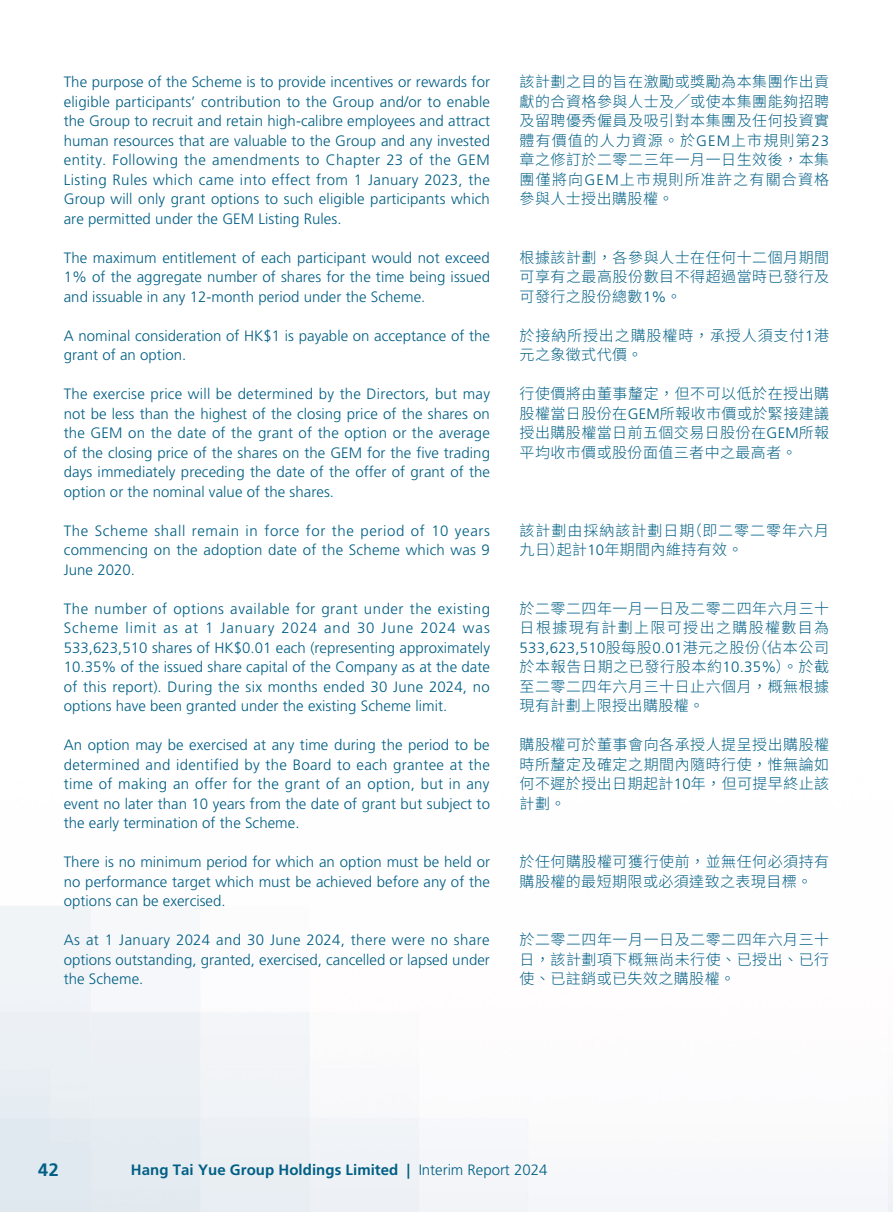
<style>
.page{position:relative;width:893px;height:1212px;background:#fff}
.page>*{position:absolute;margin:0;border:0;box-sizing:border-box;transform-origin:0 0}
.t1{font:700 18px "Frutiger LT Std";color:#005f85}
.t2{font:300 15px/19.5px "Frutiger LT Std";letter-spacing:.005em;color:#005f85;text-align:justify}
.t3{font:300 15px/19.5px "Source Han Sans TW";letter-spacing:.035em;color:#005f85;text-align:justify}
.t4{font:700 15px "Frutiger LT Std";letter-spacing:.005em;color:#005f85}
.t5{font:300 15px/19.5px "Source Han Sans TW";letter-spacing:.065em;color:#005f85}
.t6{font:300 15px/19.5px "Source Han Sans TW";letter-spacing:.06em;color:#005f85}
.s1{font-family:"Frutiger LT Std"}
.s2{font-family:"Source Han Sans TW"}
.s3{font-weight:300}
</style>
<div class="page">
<p class="t2" style="left:64px;top:72px;width:428px">The purpose of the Scheme is to provide incentives or rewards for eligible participants’ contribution to the Group and/or to enable the Group to recruit and retain high-calibre employees and attract human resources that are valuable to the Group and any invested entity. Following the amendments to Chapter 23 of the GEM Listing Rules which came into effect from 1 January 2023, the Group will only grant options to such eligible participants which are permitted under the GEM Listing Rules.</p>
<p class="t2" style="left:64px;top:248px;width:428px">The maximum entitlement of each participant would not exceed 1% of the aggregate number of shares for the time being issued and issuable in any 12-month period under the Scheme.</p>
<p class="t2" style="left:64px;top:326px;width:428px">A nominal consideration of HK$1 is payable on acceptance of the grant of an option.</p>
<p class="t2" style="left:64px;top:384px;width:428px">The exercise price will be determined by the Directors, but may not be less than the highest of the closing price of the shares on the GEM on the date of the grant of the option or the average of the closing price of the shares on the GEM for the five trading days immediately preceding the date of the offer of grant of the option or the nominal value of the shares.</p>
<p class="t2" style="left:64px;top:521px;width:428px">The Scheme shall remain in force for the period of 10 years commencing on the adoption date of the Scheme which was 9<br>June 2020.</p>
<p class="t2" style="left:64px;top:599px;width:428px">The number of options available for grant under the existing Scheme limit as at 1 January 2024 and 30 June 2024 was 533,623,510 shares of HK$0.01 each (representing approximately 10.35% of the issued share capital of the Company as at the date of this report). During the six months ended 30 June 2024, no options have been granted under the existing Scheme limit.</p>
<p class="t2" style="left:64px;top:735px;width:428px">An option may be exercised at any time during the period to be determined and identified by the Board to each grantee at the time of making an offer for the grant of an option, but in any event no later than 10 years from the date of grant but subject to the early termination of the Scheme.</p>
<p class="t2" style="left:64px;top:852px;width:428px">There is no minimum period for which an option must be held or no performance target which must be achieved before any of the options can be exercised.</p>
<p class="t2" style="left:64px;top:930px;width:428px">As at 1 January 2024 and 30 June 2024, there were no share options outstanding, granted, exercised, cancelled or lapsed under the Scheme.</p>
<p class="t3" style="left:520px;top:72px;width:311px">該計劃之目的旨在激勵或獎勵為本集團作出貢獻的合資格參與人士及╱或使本集團能夠招聘及留聘優秀僱員及吸引對本集團及任何投資實體有價值的人力資源。於<span class="s1">GEM</span>上市規則第<span class="s1">23</span>章之修訂於二零二三年一月一日生效後，本集團僅將向<span class="s1">GEM</span>上市規則所准許之有關合資格參與人士授出購股權。</p>
<p class="t3" style="left:520px;top:248px;width:311px">根據該計劃，各參與人士在任何十二個月期間可享有之最高股份數目不得超過當時已發行及可發行之股份總數<span class="s1">1%</span>。</p>
<p class="t6" style="left:520px;top:326px;width:311px">於接納所授出之購股權時，承授人須支付<span class="s1">1</span>港元之象徵式代價。</p>
<p class="t3" style="left:520px;top:384px;width:311px">行使價將由董事釐定，但不可以低於在授出購股權當日股份在<span class="s1">GEM</span>所報收市價或於緊接建議授出購股權當日前五個交易日股份在<span class="s1">GEM</span>所報平均收市價或股份面值三者中之最高者。</p>
<p class="t5" style="left:520px;top:521px;width:311px">該計劃由採納該計劃日期（即二零二零年六月九日）起計<span class="s1">10</span>年期間內維持有效。</p>
<p class="t3" style="left:520px;top:599px;width:311px">於二零二四年一月一日及二零二四年六月三十日根據現有計劃上限可授出之購股權數目為</p>
<p class="t2" style="left:520px;top:638px;width:311px">533,623,510<span class="s2">股每股</span>0.01<span class="s2">港元之股份（佔本公司</span></p>
<p class="t3" style="left:520px;top:657px;width:311px">於本報告日期之已發行股本約<span class="s1">10.35%</span>）。於截至二零二四年六月三十日止六個月，概無根據現有計劃上限授出購股權。</p>
<p class="t3" style="left:520px;top:735px;width:311px">購股權可於董事會向各承授人提呈授出購股權時所釐定及確定之期間內隨時行使，惟無論如何不遲於授出日期起計<span class="s1">10</span>年，但可提早終止該計劃。</p>
<p class="t3" style="left:520px;top:852px;width:311px">於任何購股權可獲行使前，並無任何必須持有購股權的最短期限或必須達致之表現目標。</p>
<p class="t3" style="left:520px;top:930px;width:311px">於二零二四年一月一日及二零二四年六月三十日，該計劃項下概無尚未行使、已授出、已行使、已註銷或已失效之購股權。</p>
<p class="t1" style="left:38px;top:1159px;width:22px">42</p>
<p class="t4" style="left:131px;top:1160px;width:418px">Hang Tai Yue Group Holdings Limited | <span class="s3">Interim Report 2024</span></p>
</div>
